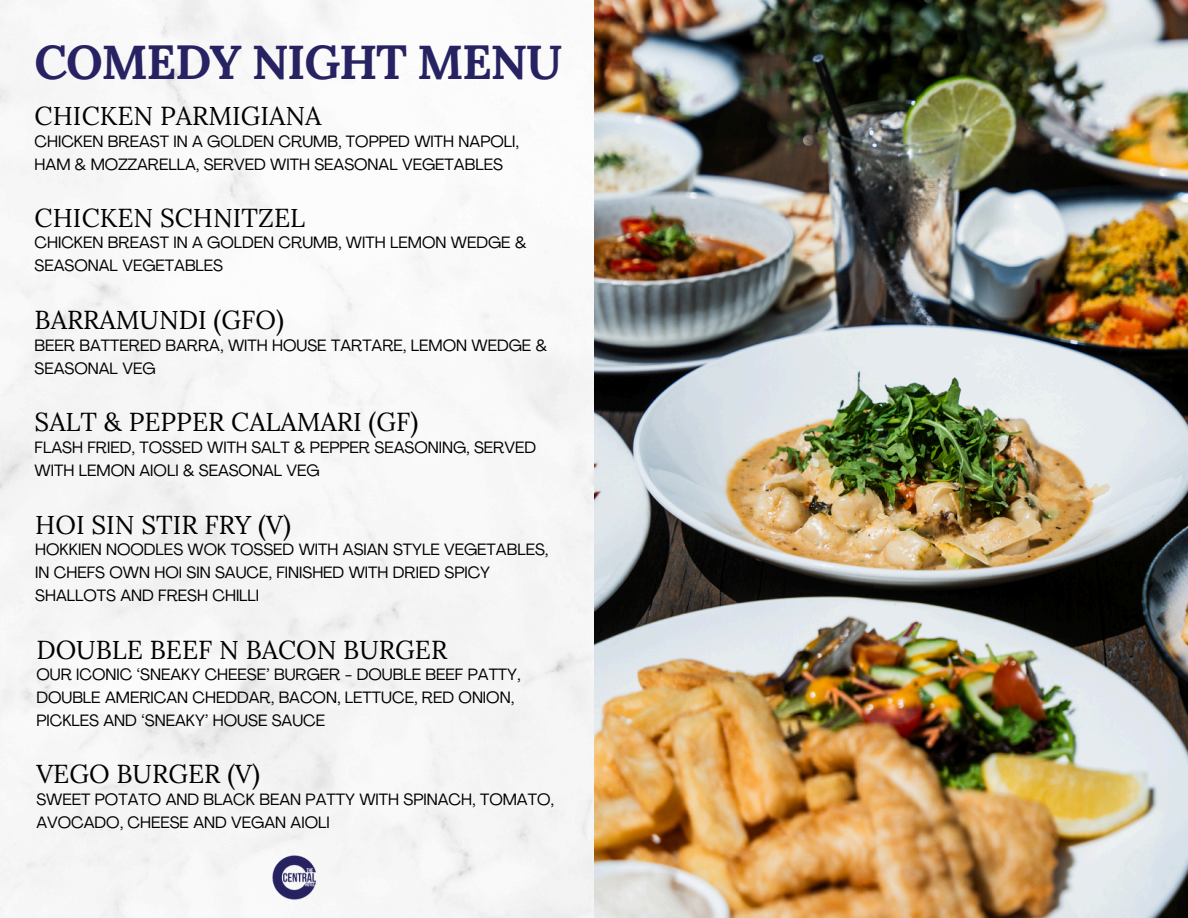
<style>
.page{position:relative;width:1188px;height:918px;background:#fff}
.page>*{position:absolute;margin:0;border:0;box-sizing:border-box;transform-origin:0 0}
.t1{font:700 47.85px "Lora";letter-spacing:-.03em;color:#272262}
.t2{font:25.95px "Lora";color:#000}
.t3{font:16.2px/23px "Agrandir";color:#000}
</style>
<div class="page">
<img style="left:594px;top:0;width:594px;height:918px">
<img style="left:273px;top:854px;width:46px;height:47px">
<p class="t1" style="left:35px;top:30px;width:529px">COMEDY NIGHT MENU</p>
<p class="t2" style="left:35px;top:99px;width:288px">CHICKEN PARMIGIANA</p>
<h2 class="t3" style="left:35px;top:131px;width:486px">CHICKEN BREAST IN A GOLDEN CRUMB, TOPPED WITH NAPOLI,<br>HAM &amp; MOZZARELLA, SERVED WITH SEASONAL VEGETABLES</h2>
<h2 class="t2" style="left:35px;top:201px;width:272px">CHICKEN SCHNITZEL</h2>
<p class="t3" style="left:35px;top:233px;width:493px">CHICKEN BREAST IN A GOLDEN CRUMB, WITH LEMON WEDGE &amp;<br>SEASONAL VEGETABLES</p>
<h2 class="t2" style="left:35px;top:303px;width:251px">BARRAMUNDI (GFO)</h2>
<p class="t3" style="left:35px;top:335px;width:514px">BEER BATTERED BARRA, WITH HOUSE TARTARE, LEMON WEDGE &amp;<br>SEASONAL VEG</p>
<h2 class="t2" style="left:35px;top:405px;width:385px">SALT &amp; PEPPER CALAMARI (GF)</h2>
<p class="t3" style="left:35px;top:437px;width:503px">FLASH FRIED, TOSSED WITH SALT &amp; PEPPER SEASONING, SERVED<br>WITH LEMON AIOLI &amp; SEASONAL VEG</p>
<h2 class="t2" style="left:35px;top:507px;width:257px">HOI SIN STIR FRY (V)</h2>
<p class="t3" style="left:35px;top:540px;width:515px">HOKKIEN NOODLES WOK TOSSED WITH ASIAN STYLE VEGETABLES,<br>IN CHEFS OWN HOI SIN SAUCE, FINISHED WITH DRIED SPICY<br>SHALLOTS AND FRESH CHILLI</p>
<h2 class="t2" style="left:36px;top:633px;width:412px">DOUBLE BEEF N BACON BURGER</h2>
<p class="t3" style="left:36px;top:665px;width:486px">OUR ICONIC ‘SNEAKY CHEESE’ BURGER - DOUBLE BEEF PATTY,<br>DOUBLE AMERICAN CHEDDAR, BACON, LETTUCE, RED ONION,<br>PICKLES AND ‘SNEAKY’ HOUSE SAUCE</p>
<p class="t2" style="left:36px;top:757px;width:225px">VEGO BURGER (V)</p>
<p class="t3" style="left:36px;top:790px;width:519px">SWEET POTATO AND BLACK BEAN PATTY WITH SPINACH, TOMATO,<br>AVOCADO, CHEESE AND VEGAN AIOLI</p>
</div>
